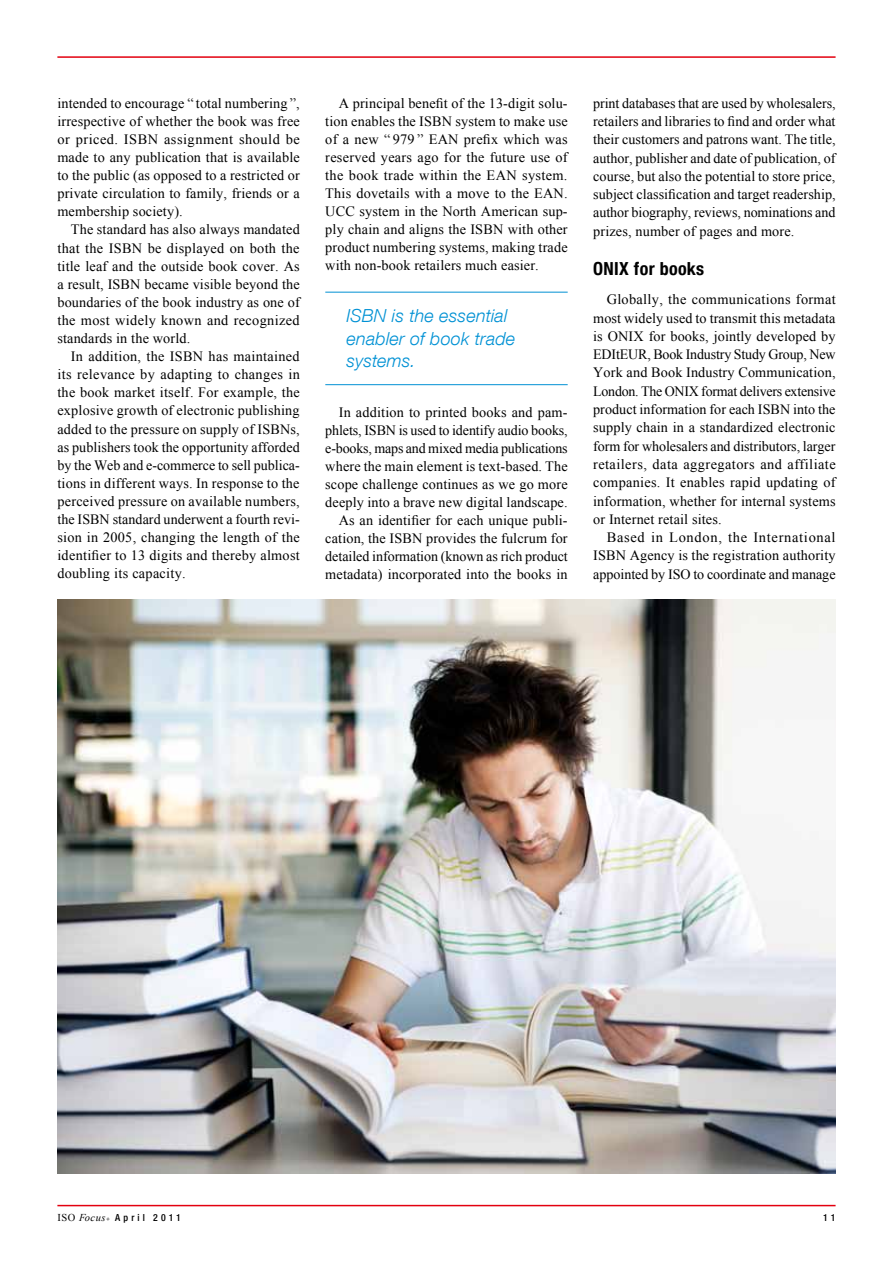
<style>
.page{position:relative;width:893px;height:1263px;background:#fff}
.page>*{position:absolute;margin:0;border:0;box-sizing:border-box;transform-origin:0 0}
.t1{font:italic 300 18px/22.5px "Helvetica Neue LT Com";letter-spacing:.005em;color:#0091d4}
.t2{font:700 condensed 18px "Helvetica Neue LT Com";letter-spacing:.02em;color:#000}
.t3{font:14.25px/18.1px "Times New Roman";letter-spacing:.01em;color:#000;text-align:justify}
.t4{font:500 condensed 9.75px "Helvetica Neue LT Com";letter-spacing:.32em;color:#000}
.s1{font-family:"Times New Roman";font-weight:400;font-stretch:normal;font-size:10.5px}
.s2{font-family:"Times New Roman";font-weight:400;font-style:italic;font-stretch:normal;font-size:10.5px}
.s3{font-family:"Times New Roman";font-weight:700;font-style:italic;font-stretch:normal;font-size:6px}
</style>
<div class="page">
<hr style="left:57px;top:1205px;width:779px;height:1px;background:#e3000f">
<hr style="left:57px;top:56px;width:779px;height:2px;background:#e3000f">
<img style="left:57px;top:600px;width:779px;height:574px">
<hr style="left:325px;top:292px;width:243px;height:1px;background:#0091d4">
<hr style="left:325px;top:384px;width:243px;height:1px;background:#0091d4">
<p class="t3" style="left:57px;top:94px;width:244px">intended to encourage “ total numbering ”, irrespective of whether the book was free or priced. ISBN assignment should be made to any publication that is available to the public (as opposed to a restricted or private circulation to family, friends or a membership society).</p>
<p class="t3" style="left:57px;top:220px;width:244px;text-indent:13px">The standard has also always mandated that the ISBN be displayed on both the title leaf and the outside book cover. As a result, ISBN became visible beyond the boundaries of the book industry as one of the most widely known and recognized standards in the world.</p>
<p class="t3" style="left:57px;top:347px;width:244px;text-indent:14px">In addition, the ISBN has maintained its relevance by adapting to changes in the book market itself. For example, the explosive growth of electronic publishing added to the pressure on supply of ISBNs, as publishers took the opportunity afforded by the Web and e-commerce to sell publica&shy;tions in different ways. In response to the perceived pressure on available numbers, the ISBN standard underwent a fourth revi&shy;sion in 2005, changing the length of the identifier to 13 digits and thereby almost doubling its capacity.</p>
<p class="t3" style="left:325px;top:94px;width:244px;text-indent:14px">A principal benefit of the 13-digit solu&shy;tion enables the ISBN system to make use of a new “ 979 ” EAN prefix which was reserved years ago for the future use of the book trade within the EAN system.<br>This dovetails with a move to the EAN.<br>UCC system in the North American sup&shy;ply chain and aligns the ISBN with other product numbering systems, making trade with non-book retailers much easier.</p>
<p class="t3" style="left:593px;top:94px;width:244px">print databases that are used by wholesalers, retailers and libraries to find and order what their customers and patrons want. The title, author, publisher and date of publication, of course, but also the potential to store price, subject classification and target readership, author biography, reviews, nominations and prizes, number of pages and more.</p>
<p class="t2" style="left:593px;top:258px;width:113px">ONIX for books</p>
<p class="t3" style="left:593px;top:290px;width:244px;text-indent:14px">Globally, the communications format most widely used to transmit this metadata is ONIX for books, jointly developed by EDItEUR, Book Industry Study Group, New York and Book Industry Communication, London. The ONIX format delivers extensive product information for each ISBN into the supply chain in a standardized electronic form for wholesalers and distributors, larger retailers, data aggregators and affiliate companies. It enables rapid updating of information, whether for internal systems or Internet retail sites.</p>
<p class="t3" style="left:593px;top:528px;width:244px;text-indent:14px">Based in London, the International ISBN Agency is the registration authority appointed by ISO to coordinate and manage</p>
<p class="t1" style="left:347px;top:304px;width:170px">ISBN is the essential enabler of book trade systems.</p>
<p class="t3" style="left:325px;top:403px;width:244px;text-align:right">In addition to printed books and pam&shy;phlets, ISBN is used to identify audio books, e-books, maps and mixed media publications where the main element is text-based. The scope challenge continues as we go more deeply into a brave new digital landscape.<br>As an identifier for each unique publi&shy;cation, the ISBN provides the fulcrum for detailed information (known as rich product metadata) incorporated into the books in</p>
<p class="t4" style="left:57px;top:1212px;width:125px"><span class="s1">ISO</span> <span class="s2">Focus</span><span class="s3">+</span> A pril 2011</p>
<p class="t4" style="left:823px;top:1212px;width:14px">1 1</p>
</div>
